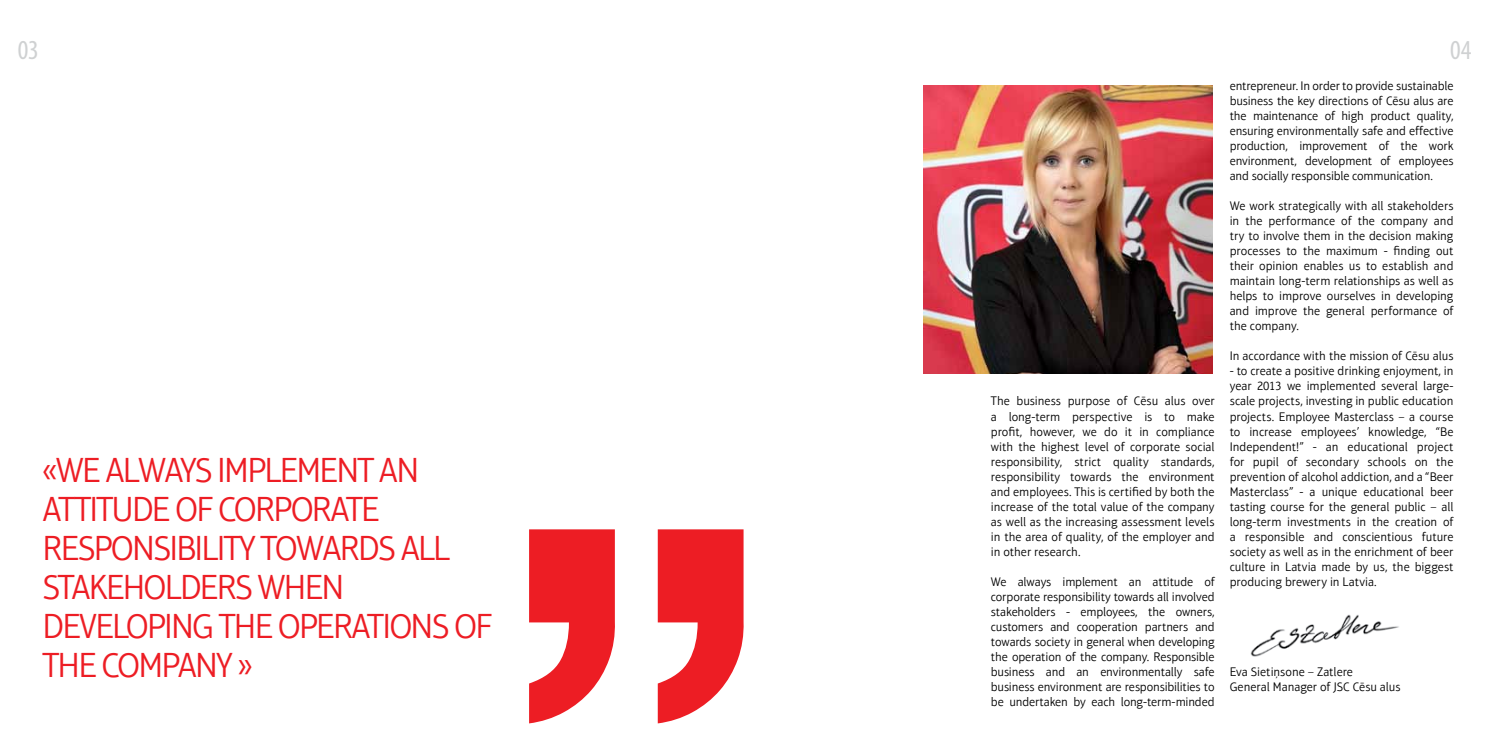
<style>
.page{position:relative;width:1489px;height:745px;background:#fff}
.page>*{position:absolute;margin:0;border:0;box-sizing:border-box;transform-origin:0 0}
.t1{font:300 35px/39px "Aptifer Sans Com";letter-spacing:-.05em;color:#ed1d24}
.t2{font:condensed 27.5px "Myriad Pro";color:#cfd1d2}
.t3{font:300 12.5px/15px "Aptifer Sans Com";letter-spacing:-.005em;color:#000;text-align:justify}
</style>
<div class="page">
<img style="left:923px;top:85px;width:289px;height:288px">
<svg style="left:529px;top:529px;width:215px;height:194px"></svg>
<img style="left:1250px;top:614px;width:149px;height:43px">
<h2 class="t2" style="left:18px;top:33px;width:23px">03</h2>
<h2 class="t2" style="left:1449px;top:33px;width:23px">04</h2>
<h1 class="t1" style="left:43px;top:450px;width:451px">«WE ALWAYS IMPLEMENT AN<br>ATTITUDE OF CORPORATE<br>RESPONSIBILITY TOWARDS ALL<br>STAKEHOLDERS WHEN<br>DEVELOPING THE OPERATIONS OF<br>THE COMPANY »</h1>
<p class="t3" style="left:990px;top:393px;width:225px">The business purpose of Cēsu alus over a long-term perspective is to make profit, however, we do it in compliance with the highest level of corporate social responsibility, strict quality standards, responsibility towards the environment and employees. This is certified by both the increase of the total value of the company as well as the increasing assessment levels in the area of quality, of the employer and in other research.</p>
<p class="t3" style="left:990px;top:573px;width:225px">We always implement an attitude of corporate responsibility towards all involved stakeholders - employees, the owners, customers and cooperation partners and towards society in general when developing the operation of the company. Responsible business and an environmentally safe business environment are responsibilities to be undertaken by each long-term-minded</p>
<p class="t3" style="left:1229px;top:78px;width:225px">entrepreneur. In order to provide sustainable business the key directions of Cēsu alus are the maintenance of high product quality, ensuring environmentally safe and effective production, improvement of the work environment, development of employees and socially responsible communication.</p>
<p class="t3" style="left:1229px;top:198px;width:225px">We work strategically with all stakeholders in the performance of the company and try to involve them in the decision making processes to the maximum - finding out their opinion enables us to establish and maintain long-term relationships as well as helps to improve ourselves in developing and improve the general performance of the company.</p>
<p class="t3" style="left:1229px;top:348px;width:225px">In accordance with the mission of Cēsu alus</p>
<p class="t3" style="left:1229px;top:363px;width:225px">- to create a positive drinking enjoyment, in year 2013 we implemented several large&shy;scale projects, investing in public education projects. Employee Masterclass – a course to increase employees’ knowledge, “Be Independent!” - an educational project for pupil of secondary schools on the prevention of alcohol addiction, and a “Beer Masterclass” - a unique educational beer tasting course for the general public – all long-term investments in the creation of a responsible and conscientious future society as well as in the enrichment of beer culture in Latvia made by us, the biggest producing brewery in Latvia.</p>
<p class="t3" style="left:1229px;top:663px;width:172px">Eva Sietiņsone – Zatlere<br>General Manager of JSC Cēsu alus</p>
</div>
